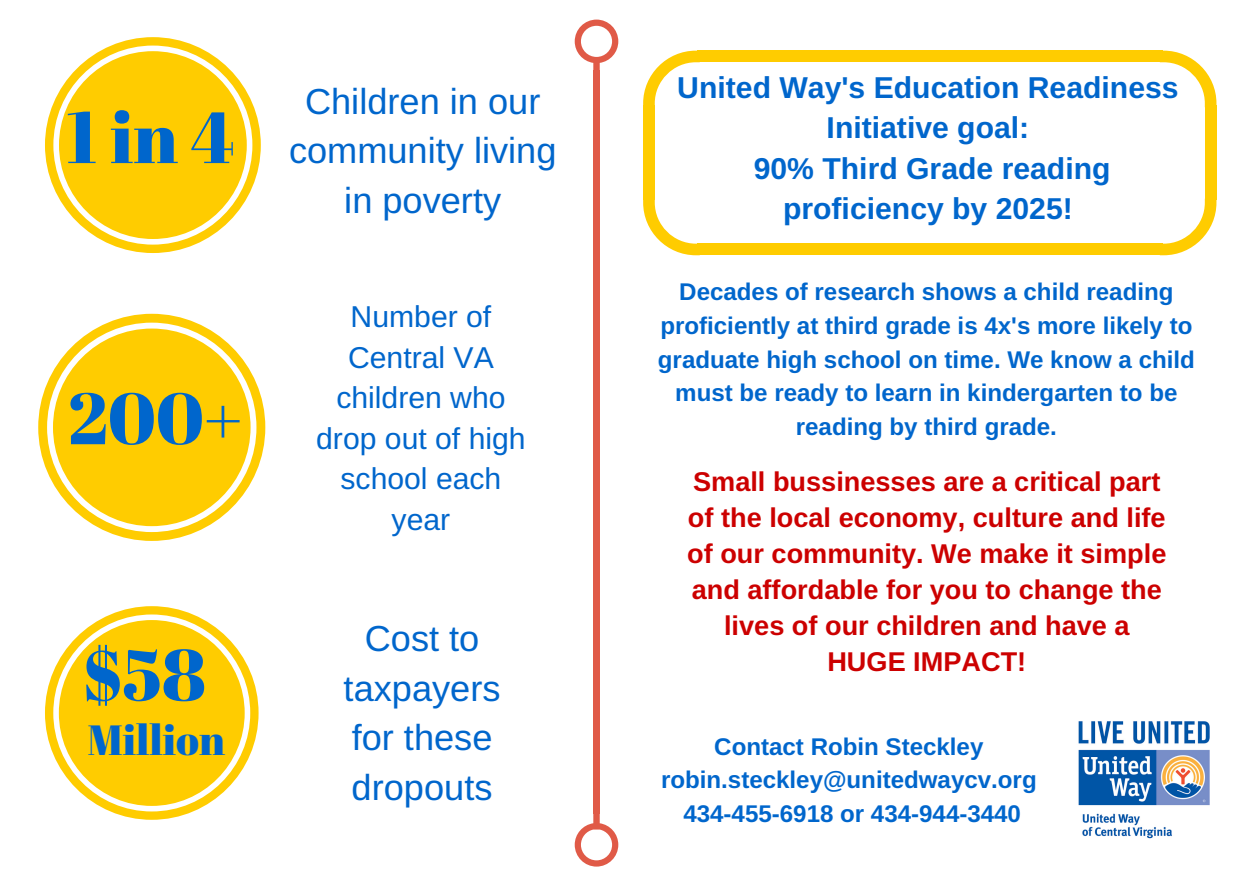
<style>
.page{position:relative;width:1257px;height:892px;background:#fff}
.page>*{position:absolute;margin:0;border:0;box-sizing:border-box;transform-origin:0 0}
.t1{font:72.3px "Abril Fatface";color:#06c}
.t2{font:42.3px "Abril Fatface";color:#06c}
.t3{font:36.3px/49.5px "Arimo";color:#06c;text-align:center}
.t4{font:700 30.3px/40.5px "Arimo";color:#06c;text-align:center}
.t5{font:30.3px/40.5px "Arimo";color:#06c;text-align:center}
.t6{font:700 27px/36px "Arimo";color:#c00;text-align:center}
.t7{font:700 24px/33.6px "Arimo";color:#06c;text-align:center}
</style>
<div class="page">
<svg style="left:45px;top:37px;width:216px;height:216px"></svg>
<div style="left:59px;top:51px;width:188px;height:188px;background:#fc0;border-radius:50%"></div>
<svg style="left:38px;top:314px;width:227px;height:227px"></svg>
<div style="left:53px;top:328px;width:198px;height:198px;background:#fc0;border-radius:50%"></div>
<svg style="left:45px;top:606px;width:214px;height:214px"></svg>
<div style="left:59px;top:620px;width:186px;height:186px;background:#fc0;border-radius:50%"></div>
<img style="left:1078px;top:721px;width:132px;height:118px">
<div style="left:593px;top:70px;width:7px;height:743px;background:#e05a47"></div>
<svg style="left:575px;top:20px;width:43px;height:50px"></svg>
<svg style="left:575px;top:813px;width:43px;height:53px"></svg>
<svg style="left:643px;top:51px;width:57px;height:54px"></svg>
<svg style="left:1160px;top:51px;width:56px;height:56px"></svg>
<div style="left:697px;top:51px;width:466px;height:11px;background:#fc0"></div>
<div style="left:643px;top:105px;width:12px;height:95px;background:#fc0"></div>
<div style="left:697px;top:244px;width:466px;height:11px;background:#fc0"></div>
<svg style="left:643px;top:200px;width:57px;height:55px"></svg>
<div style="left:1205px;top:105px;width:11px;height:95px;background:#fc0"></div>
<svg style="left:1160px;top:199px;width:56px;height:56px"></svg>
<h1 class="t1" style="left:67px;top:87px;width:169px">1in4</h1>
<h1 class="t1" style="left:68px;top:368px;width:176px">200+</h1>
<h1 class="t1" style="left:82px;top:624px;width:126px">$58</h1>
<h2 class="t2" style="left:87px;top:710px;width:139px">Million</h2>
<h3 class="t3" style="left:289px;top:76px;width:269px">Children in our community living in poverty</h3>
<p class="t5" style="left:316px;top:296px;width:211px">Number of<br>Central VA children who drop out of high school each year</p>
<h3 class="t3" style="left:344px;top:614px;width:158px">Cost to taxpayers for these dropouts</h3>
<p class="t4" style="left:677px;top:67px;width:503px">United Way's Education Readiness<br>Initiative goal:<br>90% Third Grade reading proficiency by 2025!</p>
<p class="t7" style="left:658px;top:275px;width:538px">Decades of research shows a child reading proficiently at third grade is 4x's more likely to graduate high school on time. We know a child must be ready to learn in kindergarten to be reading by third grade.</p>
<p class="t6" style="left:687px;top:464px;width:481px">Small bussinesses are a critical part of the local economy, culture and life of our community. We make it simple and affordable for you to change the lives of our children and have a<br>HUGE IMPACT!</p>
<p class="t7" style="left:661px;top:729px;width:377px">Contact Robin Steckley robin.steckley@unitedwaycv.org<br>434-455-6918 or 434-944-3440</p>
</div>
